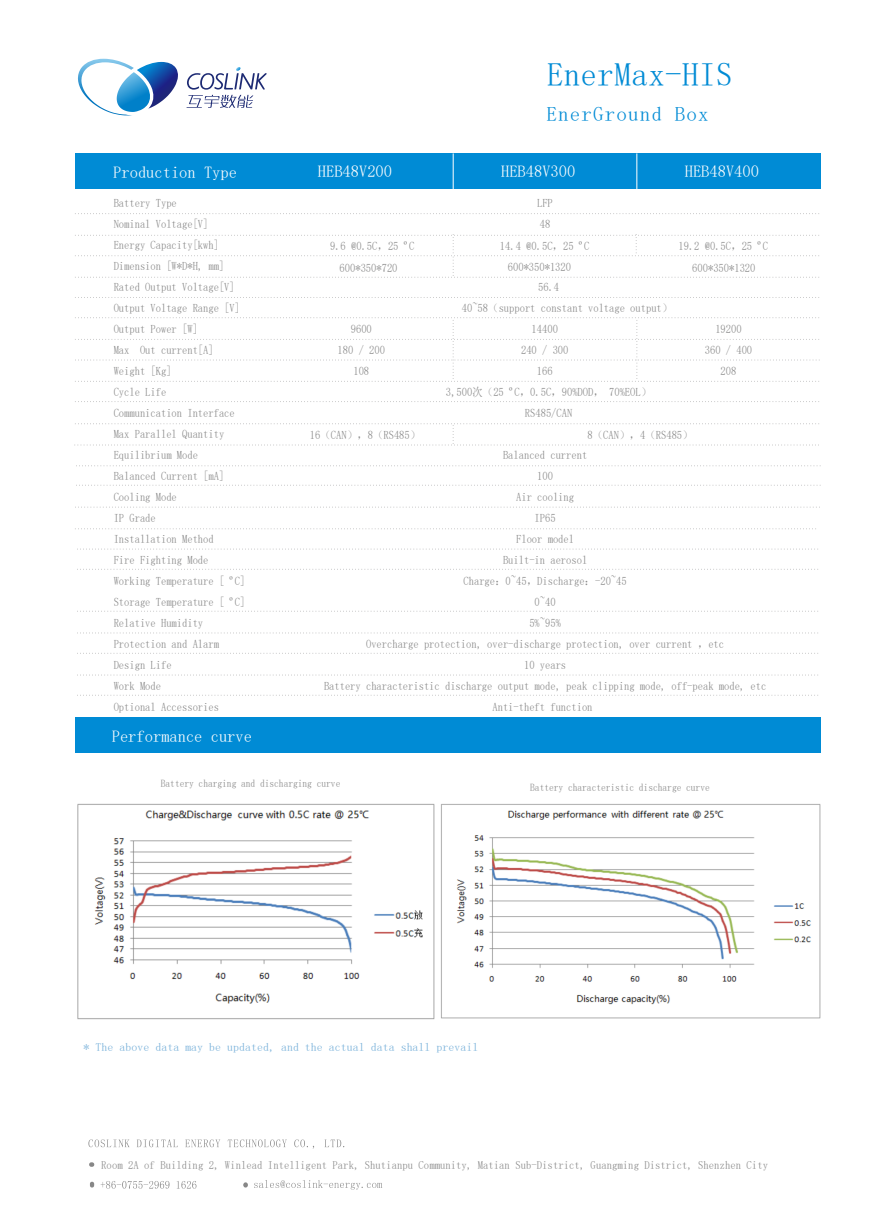
<style>
.page{position:relative;width:893px;height:1212px;background:#fff}
.page>*{position:absolute;margin:0;border:0;box-sizing:border-box;transform-origin:0 0}
.t1{font:33px "Source Han Sans CN Medium G Bpc EUC H";letter-spacing:.015em;color:#008bd5}
.t2{font:20.1px "Source Han Sans CN Medium G Bpc EUC H";letter-spacing:.055em;color:#008bd5;scale:1.04 1}
.t3{font:16.5px "Source Han Sans CN Normal G Bpc EUC H";color:#fff}
.t4{font:11.7px/21px "Source Han Sans CN Normal G Bpc EUC H";color:#868686;text-align:center;scale:.9 1}
.t5{font:11.25px "Source Han Sans CN Regular G Bpc EUC H";letter-spacing:.005em;color:#878787;scale:.94 1}
.t6{font:11.25px "Source Han Sans CN Normal G Bpc EUC H";letter-spacing:.005em;color:#75afd9;scale:1.04 1}
.t7{font:10.5px "Source Han Sans CN Normal G Bpc EUC H";color:#868686;scale:.9 1}
</style>
<div class="page">
<div style="left:75px;top:717px;width:745px;height:36px;background:#008bd5"></div>
<svg style="left:78px;top:59px;width:100px;height:57px"></svg>
<svg style="left:187px;top:67px;width:80px;height:41px"></svg>
<svg style="left:75px;top:213px;width:744px;height:1px"></svg>
<svg style="left:75px;top:297px;width:745px;height:1px"></svg>
<svg style="left:75px;top:507px;width:745px;height:1px"></svg>
<svg style="left:75px;top:401px;width:744px;height:1px"></svg>
<svg style="left:77px;top:549px;width:741px;height:1px"></svg>
<svg style="left:77px;top:569px;width:741px;height:1px"></svg>
<svg style="left:77px;top:611px;width:741px;height:1px"></svg>
<svg style="left:77px;top:633px;width:741px;height:1px"></svg>
<svg style="left:77px;top:653px;width:741px;height:1px"></svg>
<svg style="left:77px;top:675px;width:741px;height:1px"></svg>
<svg style="left:77px;top:695px;width:741px;height:1px"></svg>
<div style="left:75px;top:153px;width:745px;height:36px;background:#008bd5"></div>
<hr style="left:453px;top:153px;width:1px;height:36px;background:#fff">
<hr style="left:637px;top:153px;width:1px;height:36px;background:#fff">
<svg style="left:76px;top:485px;width:745px;height:1px"></svg>
<svg style="left:75px;top:423px;width:744px;height:23px"></svg>
<svg style="left:76px;top:465px;width:745px;height:1px"></svg>
<svg style="left:75px;top:528px;width:741px;height:1px"></svg>
<svg style="left:75px;top:317px;width:745px;height:65px"></svg>
<img style="left:77px;top:803px;width:358px;height:217px">
<img style="left:441px;top:804px;width:380px;height:215px">
<svg style="left:75px;top:234px;width:744px;height:44px"></svg>
<svg style="left:88px;top:1139px;width:256px;height:9px"></svg>
<svg style="left:101px;top:1181px;width:95px;height:7px"></svg>
<svg style="left:254px;top:1180px;width:128px;height:9px"></svg>
<svg style="left:89px;top:1162px;width:5px;height:5px"></svg>
<svg style="left:90px;top:1182px;width:5px;height:5px"></svg>
<svg style="left:243px;top:1182px;width:5px;height:5px"></svg>
<h3 class="t3" style="left:113px;top:163px;width:125px">Production Type</h3>
<p class="t4" style="left:114px;top:192px;width:148px;text-align:left">Battery Type<br>Nominal Voltage[V]<br>Energy Capacity[kwh]<br>Dimension [W*D*H, mm]<br>Rated Output Voltage[V]<br>Output Voltage Range [V]<br>Output Power [W]<br>Max Out current[A]<br>Weight [Kg]<br>Cycle Life<br>Communication Interface<br>Max Parallel Quantity<br>Equilibrium Mode<br>Balanced Current [mA]<br>Cooling Mode<br>IP Grade<br>Installation Method<br>Fire Fighting Mode<br>Working Temperature [ ºC]<br>Storage Temperature [ ºC]<br>Relative Humidity<br>Protection and Alarm<br>Design Life<br>Work Mode<br>Optional Accessories</p>
<h3 class="t3" style="left:112px;top:727px;width:142px">Performance curve</h3>
<h1 class="t1" style="left:547px;top:58px;width:187px">EnerMax-HIS</h1>
<h2 class="t2" style="left:547px;top:104px;width:157px">EnerGround Box</h2>
<h3 class="t3" style="left:318px;top:163px;width:76px">HEB48V200</h3>
<h3 class="t3" style="left:501px;top:163px;width:76px">HEB48V300</h3>
<h3 class="t3" style="left:685px;top:163px;width:76px">HEB48V400</h3>
<p class="t4" style="left:537px;top:192px;width:19px;text-align:left">LFP<br>48</p>
<p class="t4" style="left:508px;top:235px;width:92px;text-align:left;text-indent:-8px">14.4 @0.5C，25 ºC<br>600*350*1320</p>
<p class="t4" style="left:330px;top:235px;width:95px">9.6 @0.5C，25 ºC</p>
<p class="t4" style="left:678px;top:235px;width:101px;line-height:21.5px">19.2 @0.5C，25 ºC<br>600*350*1320</p>
<p class="t4" style="left:340px;top:258px;width:66px">600*350*720</p>
<p class="t4" style="left:462px;top:276px;width:235px;text-align:left;text-indent:76px">56.4<br>40~58（support constant voltage output）</p>
<p class="t4" style="left:338px;top:318px;width:54px">9600<br>180 / 200<br>108</p>
<p class="t4" style="left:521px;top:318px;width:54px">14400<br>240 / 300<br>166</p>
<p class="t4" style="left:705px;top:318px;width:54px">19200<br>360 / 400<br>208</p>
<p class="t4" style="left:446px;top:381px;width:230px">3,500次（25 ºC，0.5C，90%DOD， 70%EOL）<br>RS485/CAN</p>
<p class="t4" style="left:310px;top:424px;width:124px">16（CAN），8（RS485）</p>
<p class="t4" style="left:587px;top:424px;width:119px">8（CAN），4（RS485）</p>
<p class="t4" style="left:324px;top:444px;width:493px">Balanced current<br>100<br>Air cooling<br>IP65<br>Floor model<br>Built-in aerosol<br>Charge：0~45，Discharge：-20~45<br>0~40<br>5%~95%<br>Overcharge protection, over-discharge protection, over current ，etc<br>10 years<br>Battery characteristic discharge output mode, peak clipping mode, off-peak mode, etc<br>Anti-theft function</p>
<p class="t7" style="left:161px;top:778px;width:201px">Battery charging and discharging curve</p>
<p class="t7" style="left:530px;top:782px;width:201px">Battery characteristic discharge curve</p>
<p class="t6" style="left:84px;top:1042px;width:381px">* The above data may be updated, and the actual data shall prevail</p>
<p class="t5" style="left:101px;top:1159px;width:711px">Room 2A of Building 2, Winlead Intelligent Park, Shutianpu Community, Matian Sub-District, Guangming District, Shenzhen City</p>
</div>
